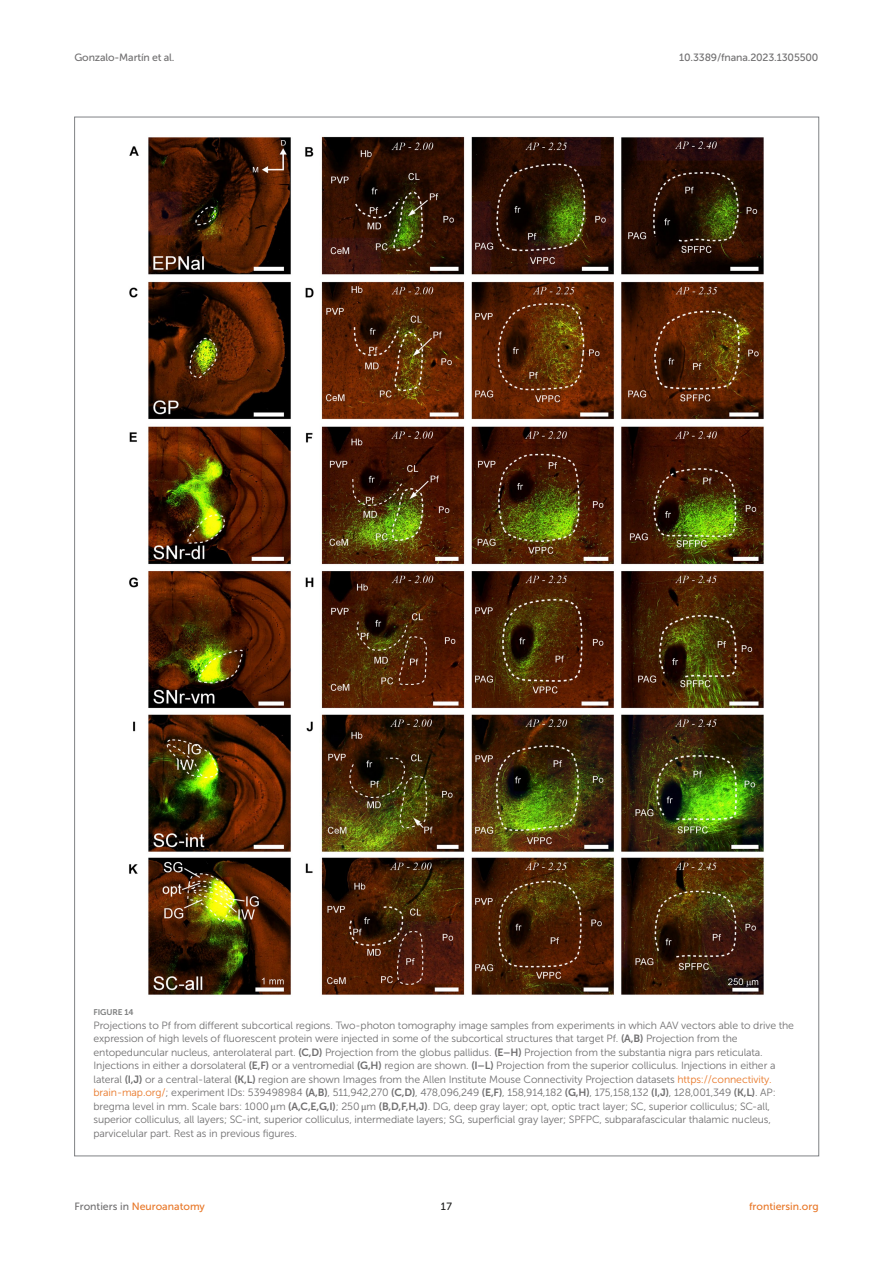
<style>
.page{position:relative;width:893px;height:1263px;background:#fff}
.page>*{position:absolute;margin:0;border:0;box-sizing:border-box;transform-origin:0 0}
.FIG_LEG{font:10.5px/13.5px "Museo Sans 300";letter-spacing:-.01em;color:#706f70}
.t1{font:10.5px "Museo Sans 500";letter-spacing:-.015em;color:#706f70}
.t2{font:10.5px "Museo Sans 500";color:#e87626}
.t3{font:10.5px "Museo Sans 500";color:#1b1c1b}
.FIG_HD{font:8.25px "Museo Sans 700";letter-spacing:-.01em;color:#7e7f7f}
.s1{font-family:"Museo Sans 700"}
.s2{color:#e87626}
.s3{font-family:"STIX General"}
.s4{color:#706f70}
</style>
<div class="page">
<img style="left:129px;top:136px;width:635px;height:859px">
<p class="t1" style="left:74px;top:51px;width:101px">Gonzalo-Martín et al.</p>
<p class="t1" style="left:679px;top:51px;width:141px">10.3389/fnana.2023.1305500</p>
<p class="FIG_HD" style="left:94px;top:1008px;width:41px">FIGURE 14</p>
<p class="FIG_LEG" style="left:94px;top:1019px;width:702px">Projections to Pf from different subcortical regions. Two-photon tomography image samples from experiments in which AAV vectors able to drive the expression of high levels of fluorescent protein were injected in some of the subcortical structures that target Pf. <span class="s1">(A,B)</span> Projection from the entopeduncular nucleus, anterolateral part. <span class="s1">(C,D)</span> Projection from the globus pallidus. <span class="s1">(E–H)</span> Projection from the substantia nigra pars reticulata.<br>Injections in either a dorsolateral <span class="s1">(E,F)</span> or a ventromedial <span class="s1">(G,H)</span> region are shown. <span class="s1">(I–L)</span> Projection from the superior colliculus. Injections in either a lateral <span class="s1">(I,J)</span> or a central-lateral <span class="s1">(K,L)</span> region are shown Images from the Allen Institute Mouse Connectivity Projection datasets <span class="s2">https://connectivity. brain-map.org/</span>; experiment IDs: 539498984 <span class="s1">(A,B)</span>, 511,942,270 <span class="s1">(C,D)</span>, 478,096,249 <span class="s1">(E,F)</span>, 158,914,182 <span class="s1">(G,H)</span>, 175,158,132 <span class="s1">(I,J)</span>, 128,001,349 <span class="s1">(K,L)</span>. AP: bregma level in mm. Scale bars: 1000 <span class="s3">μ</span>m <span class="s1">(A,C,E,G,I)</span>; 250 <span class="s3">μ</span>m <span class="s1">(B,D,F,H,J)</span>. DG, deep gray layer; opt, optic tract layer; SC, superior colliculus; SC-all, superior colliculus, all layers; SC-int, superior colliculus, intermediate layers; SG, superficial gray layer; SPFPC, subparafascicular thalamic nucleus, parvicelular part. Rest as in previous figures.</p>
<p class="t2" style="left:74px;top:1200px;width:132px"><span class="s4">Frontiers in</span> Neuroanatomy</p>
<p class="t3" style="left:441px;top:1200px;width:13px">17</p>
<p class="t2" style="left:749px;top:1200px;width:71px">frontiersin.org</p>
</div>
